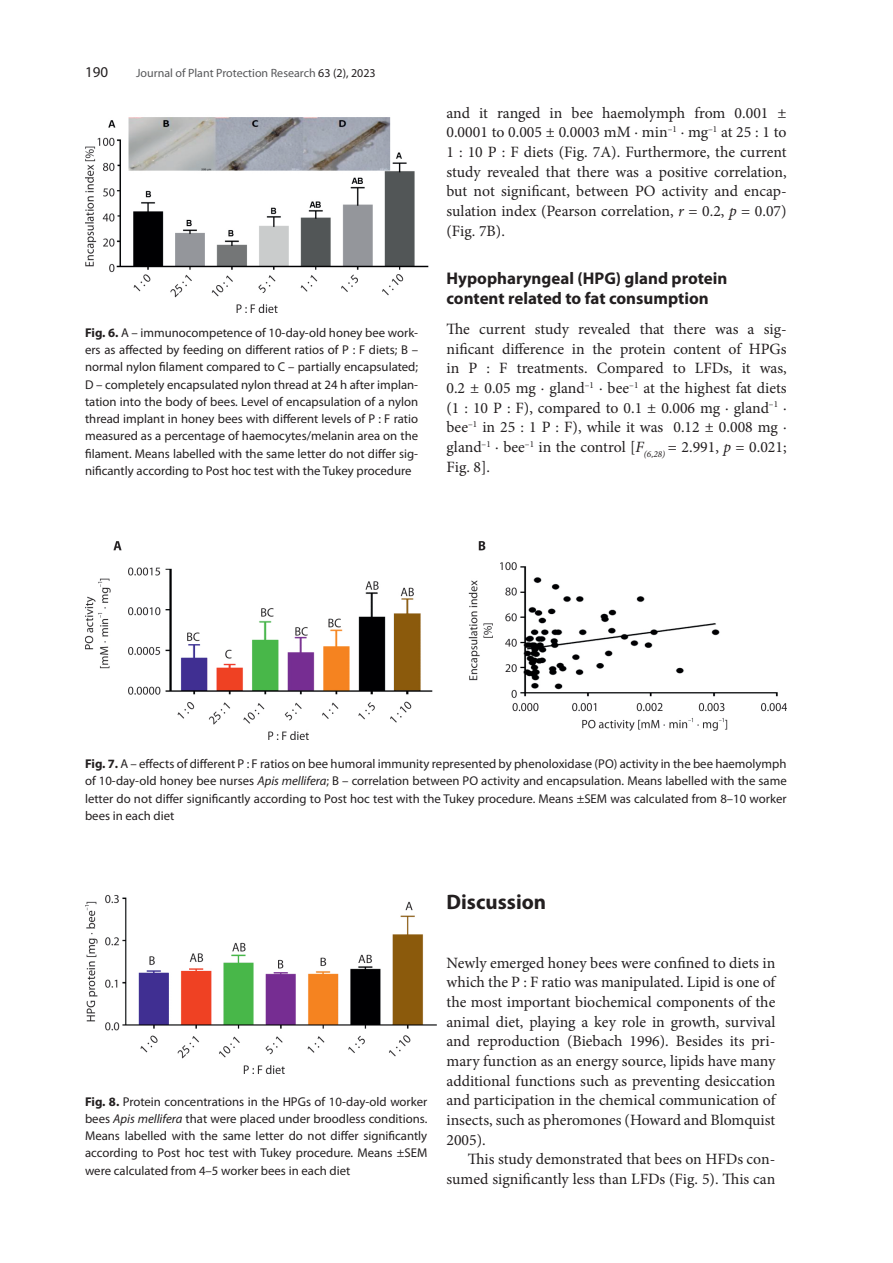
<style>
.page{position:relative;width:893px;height:1263px;background:#fff}
.page>*{position:absolute;margin:0;border:0;box-sizing:border-box;transform-origin:0 0}
.t1{font:700 21px "Myriad Pro";color:#231f20}
.t2{font:700 16.95px/19.6px "Myriad Pro";color:#231f20}
.t3{font:15.75px/19.6px "Minion Pro";color:#231f20;text-align:justify}
.t4{font:15px "Myriad Pro";color:#231f20}
.t5{font:12.75px/17.2px "Myriad Pro";color:#231f20;text-align:justify}
.t6{font:12px "Myriad Pro";color:#57585a}
.s1{color:#231f20}
.s2{font-weight:700}
.s3{font-style:italic}
</style>
<div class="page">
<img style="left:85px;top:895px;width:352px;height:178px">
<img style="left:85px;top:542px;width:702px;height:198px">
<img style="left:85px;top:117px;width:344px;height:195px">
<p class="t4" style="left:85px;top:63px;width:25px">190</p>
<p class="t6" style="left:136px;top:66px;width:241px">Journal of Plant Protection Research <span class="s1">63 (2), 2023</span></p>
<p class="t5" style="left:85px;top:324px;width:335px"><span class="s2">Fig. 6.</span> A – immunocompetence of 10-day-old honey bee work&shy;ers as affected by feeding on different ratios of P : F diets; B – normal nylon filament compared to C – partially encapsulated; D – completely encapsulated nylon thread at 24 h after implan&shy;tation into the body of bees. Level of encapsulation of a nylon thread implant in honey bees with different levels of P : F ratio measured as a percentage of haemocytes/melanin area on the filament. Means labelled with the same letter do not differ sig&shy;nificantly according to Post hoc test with the Tukey procedure</p>
<p class="t3" style="left:446px;top:103px;width:342px">and it ranged in bee haemolymph from 0.001 ± 0.0001 to 0.005 ± 0.0003 mM · min<sup>–1</sup> · mg<sup>–1</sup> at 25 : 1 to 1 : 10 P : F diets (Fig. 7A). Furthermore, the current study revealed that there was a positive correlation, but not significant, between PO activity and encap&shy;sulation index (Pearson correlation, <span class="s3">r</span> = 0.2, <span class="s3">p</span> = 0.07) (Fig. 7B).</p>
<h2 class="t2" style="left:446px;top:268px;width:282px">Hypopharyngeal (HPG) gland protein content related to fat consumption</h2>
<p class="t3" style="left:446px;top:319px;width:342px">The current study revealed that there was a sig&shy;nificant difference in the protein content of HPGs in P : F treatments. Compared to LFDs, it was, 0.2 ± 0.05 mg · gland<sup>–1</sup> · bee<sup>–1</sup> at the highest fat diets (1 : 10 P : F), compared to 0.1 ± 0.006 mg · gland<sup>–1</sup> · bee<sup>–1</sup> in 25 : 1 P : F), while it was 0.12 ± 0.008 mg · gland<sup>–1</sup> · bee<sup>–1</sup> in the control [<span class="s3">F</span><sub>(6,28)</sub> = 2.991, <span class="s3">p</span> = 0.021; Fig. 8].</p>
<p class="t5" style="left:85px;top:755px;width:703px"><span class="s2">Fig. 7.</span> A – effects of different P : F ratios on bee humoral immunity represented by phenoloxidase (PO) activity in the bee haemolymph of 10-day-old honey bee nurses <span class="s3">Apis mellifera</span>; B – correlation between PO activity and encapsulation. Means labelled with the same letter do not differ significantly according to Post hoc test with the Tukey procedure. Means ±SEM was calculated from 8–10 worker bees in each diet</p>
<p class="t5" style="left:85px;top:1092px;width:344px"><span class="s2">Fig. 8.</span> Protein concentrations in the HPGs of 10-day-old worker bees <span class="s3">Apis mellifera</span> that were placed under broodless conditions.<br>Means labelled with the same letter do not differ significantly according to Post hoc test with Tukey procedure. Means ±SEM were calculated from 4–5 worker bees in each diet</p>
<h1 class="t1" style="left:446px;top:888px;width:101px">Discussion</h1>
<p class="t3" style="left:446px;top:953px;width:330px">Newly emerged honey bees were confined to diets in which the P : F ratio was manipulated. Lipid is one of the most important biochemical components of the animal diet, playing a key role in growth, survival and reproduction (Biebach 1996). Besides its pri&shy;mary function as an energy source, lipids have many additional functions such as preventing desiccation and participation in the chemical communication of insects, such as pheromones (Howard and Blomquist 2005).</p>
<p class="t3" style="left:446px;top:1149px;width:330px;text-align:right">This study demonstrated that bees on HFDs con&shy;sumed significantly less than LFDs (Fig. 5). This can</p>
</div>
